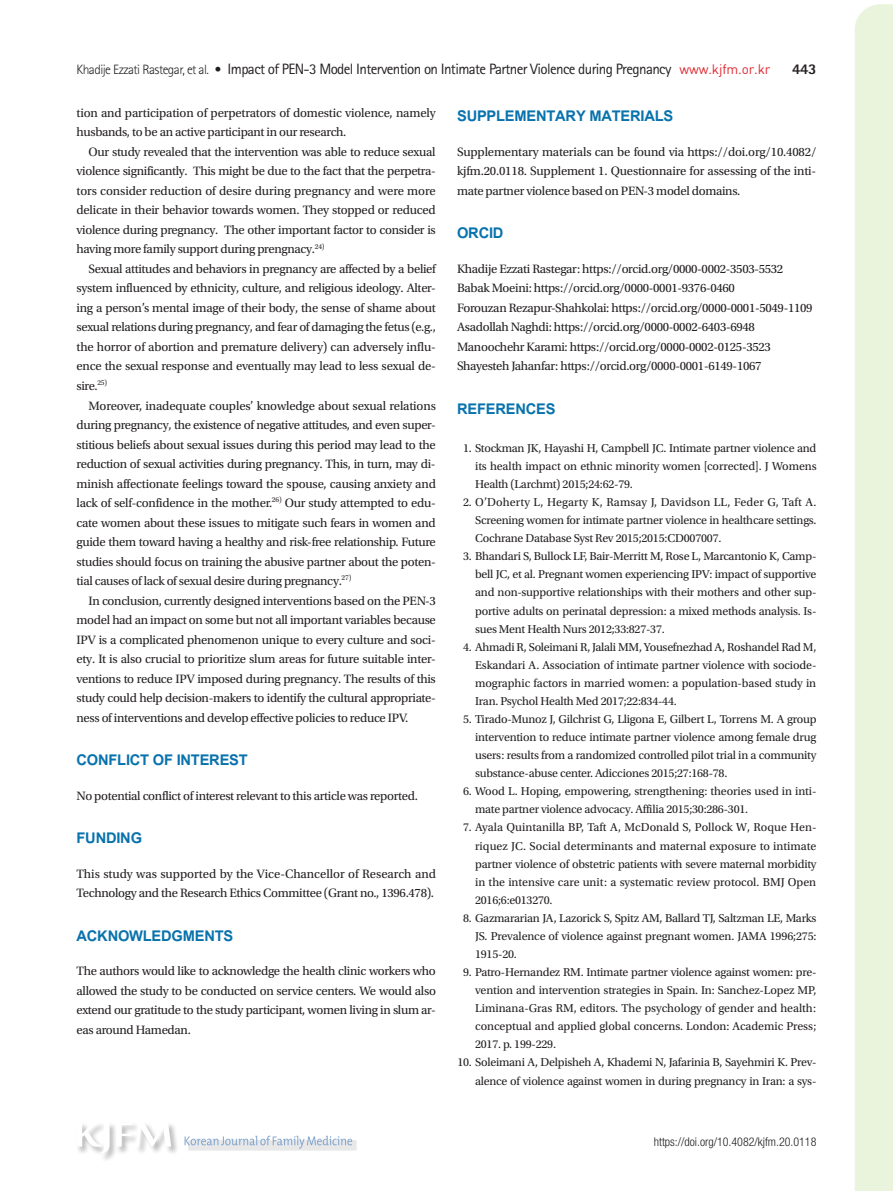
<style>
.page{position:relative;width:893px;height:1191px;background:#fff}
.page>*{position:absolute;margin:0;border:0;box-sizing:border-box;transform-origin:0 0}
.t1{font:700 20.4px "Utsaah";letter-spacing:-.01em;color:#0872ad}
.t2{font:15px "Rotis Sans Serif Std";letter-spacing:-.04em;color:#231f20}
.t3{font:800 15px "Rotis Sans Serif Std";color:#231f20}
.t4{font:13.5px "Dinreg";letter-spacing:-.01em;color:#e02a30}
.t5{font:12.75px/19.5px "Utopia Std";letter-spacing:-.025em;color:#231f20;text-align:justify}
.t6{font:12px/18px "Utopia Std";letter-spacing:-.02em;color:#231f20;text-align:justify}
.t7{font:300 condensed 12px "Helvetica Neue LT Std";color:#231f20}
.s1{font-weight:300;font-size:13.5px}
</style>
<div class="page">
<div style="left:855px;top:4px;width:38px;height:1187px;background:#eaf3dc"></div>
<div style="left:188px;top:1140px;width:169px;height:10px;background:#e8e8e9"></div>
<svg style="left:185px;top:1135px;width:167px;height:13px"></svg>
<div style="left:76px;top:1122px;width:104px;height:40px;background:#231f20;opacity:.3"></div>
<svg style="left:77px;top:1122px;width:94px;height:32px"></svg>
<p class="t2" style="left:77px;top:60px;width:596px"><span class="s1">Khadije Ezzati Rastegar, et al. •</span> Impact of PEN-3 Model Intervention on Intimate Partner Violence during Pregnancy</p>
<p class="t4" style="left:679px;top:61px;width:93px">www.kjfm.or.kr</p>
<p class="t3" style="left:792px;top:60px;width:26px">443</p>
<p class="t5" style="left:77px;top:103px;width:361px">tion and participation of perpetrators of domestic violence, namely husbands, to be an active participant in our research.</p>
<p class="t5" style="left:77px;top:142px;width:361px;text-indent:12px">Our study revealed that the intervention was able to reduce sexual violence significantly. This might be due to the fact that the perpetra&shy;tors consider reduction of desire during pregnancy and were more delicate in their behavior towards women. They stopped or reduced violence during pregnancy. The other important factor to consider is having more family support during prengnacy.<sup>24)</sup></p>
<p class="t5" style="left:77px;top:259px;width:361px;text-indent:12px">Sexual attitudes and behaviors in pregnancy are affected by a belief system influenced by ethnicity, culture, and religious ideology. Alter&shy;ing a person’s mental image of their body, the sense of shame about sexual relations during pregnancy, and fear of damaging the fetus (e.g., the horror of abortion and premature delivery) can adversely influ&shy;ence the sexual response and eventually may lead to less sexual de&shy;sire.<sup>25)</sup></p>
<p class="t5" style="left:77px;top:396px;width:361px;text-indent:12px">Moreover, inadequate couples’ knowledge about sexual relations during pregnancy, the existence of negative attitudes, and even super&shy;stitious beliefs about sexual issues during this period may lead to the reduction of sexual activities during pregnancy. This, in turn, may di&shy;minish affectionate feelings toward the spouse, causing anxiety and lack of self-confidence in the mother.<sup>26)</sup> Our study attempted to edu&shy;cate women about these issues to mitigate such fears in women and guide them toward having a healthy and risk-free relationship. Future studies should focus on training the abusive partner about the poten&shy;tial causes of lack of sexual desire during pregnancy.<sup>27)</sup></p>
<p class="t5" style="left:77px;top:591px;width:361px;text-indent:12px">In conclusion, currently designed interventions based on the PEN-3 model had an impact on some but not all important variables because IPV is a complicated phenomenon unique to every culture and soci&shy;ety. It is also crucial to prioritize slum areas for future suitable inter&shy;ventions to reduce IPV imposed during pregnancy. The results of this study could help decision-makers to identify the cultural appropriate&shy;ness of interventions and develop effective policies to reduce IPV.</p>
<h1 class="t1" style="left:77px;top:750px;width:173px">CONFLICT OF INTEREST</h1>
<p class="t5" style="left:77px;top:786px;width:343px">No potential conflict of interest relevant to this article was reported.</p>
<h1 class="t1" style="left:77px;top:828px;width:67px">FUNDING</h1>
<p class="t5" style="left:77px;top:864px;width:361px">This study was supported by the Vice-Chancellor of Research and<br>Technology and the Research Ethics Committee (Grant no., 1396.478).</p>
<h1 class="t1" style="left:77px;top:925px;width:158px">ACKNOWLEDGMENTS</h1>
<p class="t5" style="left:77px;top:961px;width:361px">The authors would like to acknowledge the health clinic workers who allowed the study to be conducted on service centers. We would also extend our gratitude to the study participant, women living in slum ar&shy;eas around Hamedan.</p>
<h1 class="t1" style="left:457px;top:106px;width:218px">SUPPLEMENTARY MATERIALS</h1>
<p class="t5" style="left:457px;top:142px;width:361px">Supplementary materials can be found via https://doi.org/10.4082/ kjfm.20.0118. Supplement 1. Questionnaire for assessing of the inti&shy;mate partner violence based on PEN-3 model domains.</p>
<h1 class="t1" style="left:457px;top:223px;width:48px">ORCID</h1>
<p class="t5" style="left:457px;top:259px;width:357px;text-align:left">Khadije Ezzati Rastegar: https://orcid.org/0000-0002-3503-5532<br>Babak Moeini: https://orcid.org/0000-0001-9376-0460<br>Forouzan Rezapur-Shahkolai: https://orcid.org/0000-0001-5049-1109<br>Asadollah Naghdi: https://orcid.org/0000-0002-6403-6948<br>Manoochehr Karami: https://orcid.org/0000-0002-0125-3523<br>Shayesteh Jahanfar: https://orcid.org/0000-0001-6149-1067</p>
<h1 class="t1" style="left:457px;top:399px;width:100px">REFERENCES</h1>
<p class="t6" style="left:475px;top:439px;width:343px;text-indent:-12px">1. Stockman JK, Hayashi H, Campbell JC. Intimate partner violence and its health impact on ethnic minority women [corrected]. J Womens Health (Larchmt) 2015;24:62-79.</p>
<p class="t6" style="left:475px;top:493px;width:343px;text-indent:-12px">2. O’Doherty L, Hegarty K, Ramsay J, Davidson LL, Feder G, Taft A.<br>Screening women for intimate partner violence in healthcare settings.<br>Cochrane Database Syst Rev 2015;2015:CD007007.</p>
<p class="t6" style="left:475px;top:547px;width:343px;text-indent:-12px">3. Bhandari S, Bullock LF, Bair-Merritt M, Rose L, Marcantonio K, Camp&shy;bell JC, et al. Pregnant women experiencing IPV: impact of supportive and non-supportive relationships with their mothers and other sup&shy;portive adults on perinatal depression: a mixed methods analysis. Is&shy;sues Ment Health Nurs 2012;33:827-37.</p>
<p class="t6" style="left:475px;top:638px;width:343px;text-indent:-12px">4. Ahmadi R, Soleimani R, Jalali MM, Yousefnezhad A, Roshandel Rad M, Eskandari A. Association of intimate partner violence with sociode&shy;mographic factors in married women: a population-based study in Iran. Psychol Health Med 2017;22:834-44.</p>
<p class="t6" style="left:475px;top:710px;width:343px;text-indent:-12px">5. Tirado-Munoz J, Gilchrist G, Lligona E, Gilbert L, Torrens M. A group intervention to reduce intimate partner violence among female drug users: results from a randomized controlled pilot trial in a community substance-abuse center. Adicciones 2015;27:168-78.</p>
<p class="t6" style="left:475px;top:782px;width:343px;text-indent:-12px">6. Wood L. Hoping, empowering, strengthening: theories used in inti&shy;mate partner violence advocacy. Affilia 2015;30:286-301.</p>
<p class="t6" style="left:475px;top:818px;width:343px;text-indent:-12px">7. Ayala Quintanilla BP, Taft A, McDonald S, Pollock W, Roque Hen&shy;riquez JC. Social determinants and maternal exposure to intimate partner violence of obstetric patients with severe maternal morbidity in the intensive care unit: a systematic review protocol. BMJ Open 2016;6:e013270.</p>
<p class="t6" style="left:475px;top:909px;width:343px;text-indent:-12px">8. Gazmararian JA, Lazorick S, Spitz AM, Ballard TJ, Saltzman LE, Marks JS. Prevalence of violence against pregnant women. JAMA 1996;275:<br>1915-20.</p>
<p class="t6" style="left:475px;top:963px;width:343px;text-indent:-12px">9. Patro-Hernandez RM. Intimate partner violence against women: pre&shy;vention and intervention strategies in Spain. In: Sanchez-Lopez MP, Liminana-Gras RM, editors. The psychology of gender and health: conceptual and applied global concerns. London: Academic Press; 2017. p. 199-229.</p>
<p class="t6" style="left:457px;top:1053px;width:361px;text-align:right">10. Soleimani A, Delpisheh A, Khademi N, Jafarinia B, Sayehmiri K. Prev&shy;alence of violence against women in during pregnancy in Iran: a sys-</p>
<p class="t7" style="left:654px;top:1134px;width:164px">https://doi.org/10.4082/kjfm.20.0118</p>
</div>
